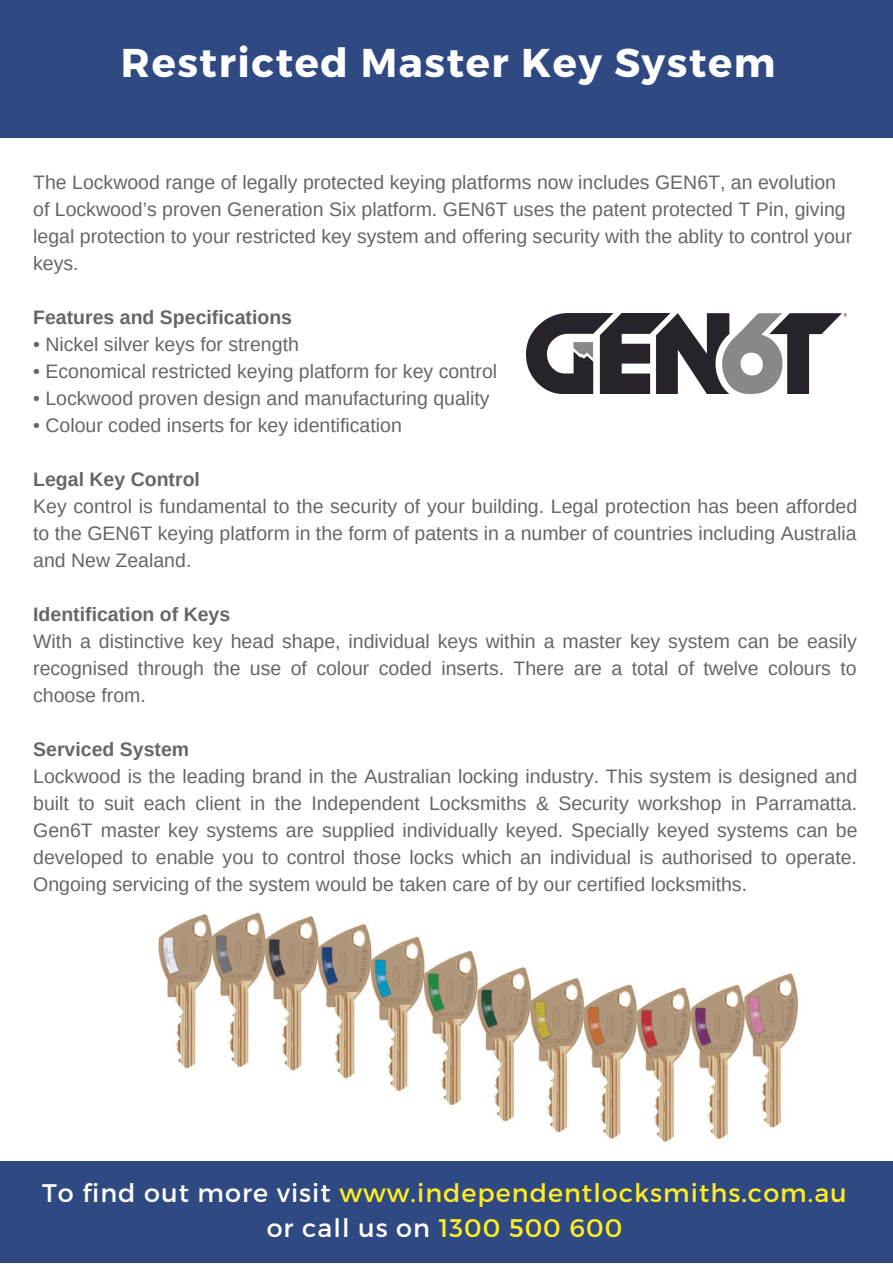
<style>
.page{position:relative;width:893px;height:1264px;background:#fff}
.page>*{position:absolute;margin:0;border:0;box-sizing:border-box;transform-origin:0 0}
.t1{font:700 40.2px "Montserrat";letter-spacing:.04em;color:#fff}
.t2{font:25.5px "Montserrat";letter-spacing:.04em;color:#feed23}
.t3{font:25.5px "Montserrat";letter-spacing:.04em;color:#fff}
.t4{font:19.5px/27px "Arimo";color:#666;text-align:justify}
.t5{font:700 19.5px "Arimo";color:#666}
.s1{color:#fff}
.s2{color:#feed23}
</style>
<div class="page">
<div style="left:0;top:1161px;width:892px;height:101px;background:#2f4982"></div>
<div style="left:0;top:0;width:892px;height:138px;background:#2f4982"></div>
<img style="left:158px;top:912px;width:641px;height:230px">
<img style="left:526px;top:313px;width:320px;height:80px">
<p class="t1" style="left:121px;top:37px;width:656px">Restricted Master Key System</p>
<p class="t4" style="left:33px;top:169px;width:820px;text-align:left">The Lockwood range of legally protected keying platforms now includes GEN6T, an evolution of Lockwood’s proven Generation Six platform. GEN6T uses the patent protected T Pin, giving legal protection to your restricted key system and offering security with the ablity to control your keys.</p>
<p class="t5" style="left:33px;top:306px;width:260px">Features and Specifications</p>
<p class="t4" style="left:33px;top:331px;width:267px">• Nickel silver keys for strength</p>
<p class="t4" style="left:33px;top:358px;width:465px">• Economical restricted keying platform for key control</p>
<p class="t4" style="left:33px;top:385px;width:458px">• Lockwood proven design and manufacturing quality</p>
<p class="t4" style="left:33px;top:412px;width:370px">• Colour coded inserts for key identification</p>
<p class="t5" style="left:33px;top:468px;width:168px">Legal Key Control</p>
<p class="t4" style="left:33px;top:492px;width:825px">Key control is fundamental to the security of your building. Legal protection has been afforded to the GEN6T keying platform in the form of patents in a number of countries including Australia and New Zealand.</p>
<p class="t5" style="left:33px;top:603px;width:198px">Identification of Keys</p>
<p class="t4" style="left:33px;top:627px;width:825px">With a distinctive key head shape, individual keys within a master key system can be easily recognised through the use of colour coded inserts. There are a total of twelve colours to choose from.</p>
<p class="t5" style="left:33px;top:738px;width:157px">Serviced System</p>
<p class="t4" style="left:33px;top:762px;width:825px">Lockwood is the leading brand in the Australian locking industry. This system is designed and built to suit each client in the Independent Locksmiths &amp; Security workshop in Parramatta.<br>Gen6T master key systems are supplied individually keyed. Specially keyed systems can be developed to enable you to control those locks which an individual is authorised to operate.<br>Ongoing servicing of the system would be taken care of by our certified locksmiths.</p>
<p class="t2" style="left:42px;top:1176px;width:806px"><span class="s1">To find out more visit</span> www.independentlocksmiths.com.au</p>
<p class="t3" style="left:267px;top:1211px;width:357px">or call us on <span class="s2">1300 500 600</span></p>
</div>
